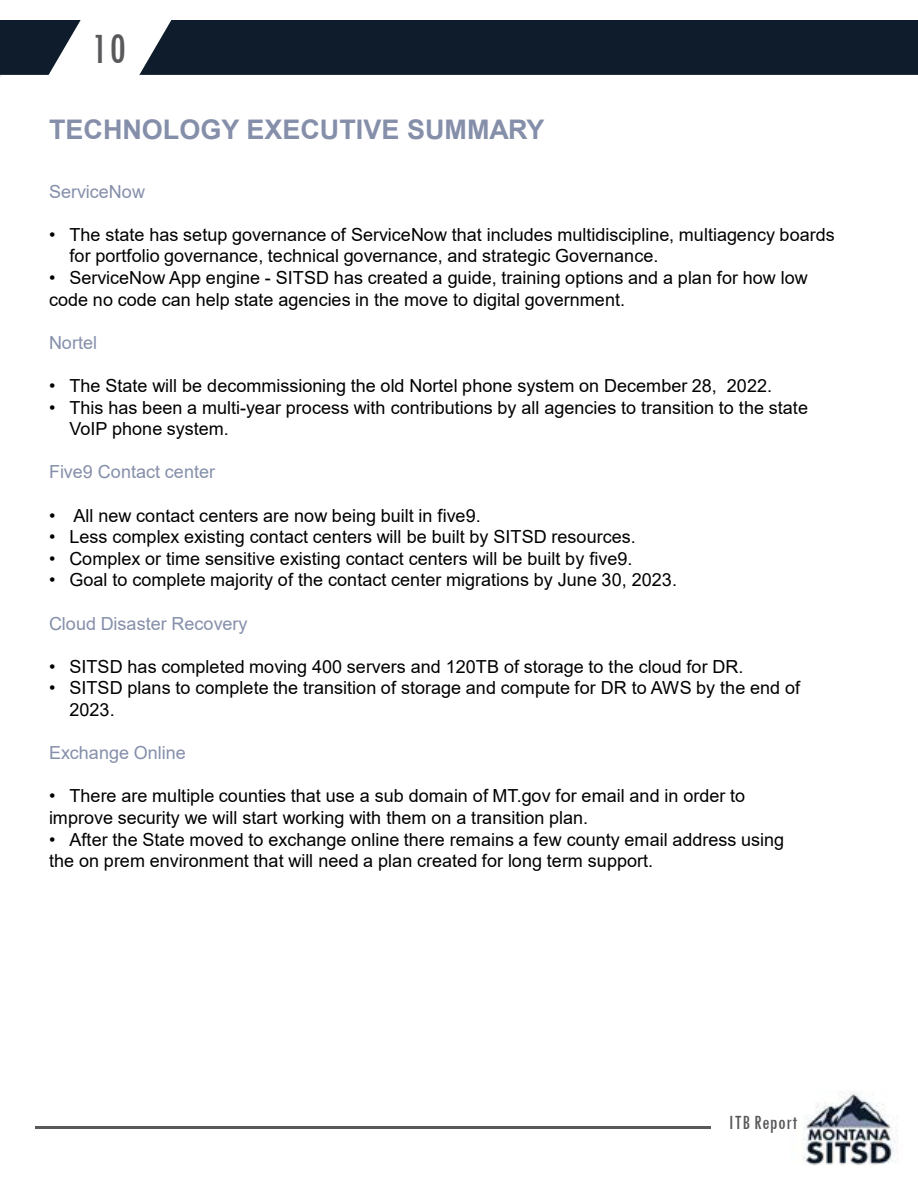
<style>
.page{position:relative;width:918px;height:1188px;background:#fff}
.page>*{position:absolute;margin:0;border:0;box-sizing:border-box;transform-origin:0 0}
.t1{font:condensed 45px "Tw Cen";color:#59595c}
.t2{font:700 27px "Arial";color:#858faa}
.t3{font:condensed 21px "Tw Cen";letter-spacing:.02em;color:#59595c}
.t4{font:18px/21.6px "Arial";letter-spacing:.005em;color:#000}
.t5{font:18px "Arial";color:#858faa}
</style>
<div class="page">
<div style="left:0;top:20px;width:918px;height:56px;background:#0f1c2c"></div>
<svg style="left:48px;top:20px;width:124px;height:55px"></svg>
<hr style="left:0;top:75px;width:918px;height:3px;background:#fff">
<hr style="left:35px;top:1126px;width:676px;height:3px;background:#59595c">
<img style="left:802px;top:1092px;width:95px;height:73px">
<p class="t1" style="left:91px;top:21px;width:36px">10</p>
<p class="t2" style="left:49px;top:110px;width:497px">TECHNOLOGY EXECUTIVE SUMMARY</p>
<p class="t5" style="left:49px;top:179px;width:97px">ServiceNow</p>
<p class="t4" style="left:69px;top:224px;width:767px;text-indent:-20px">• The state has setup governance of ServiceNow that includes multidiscipline, multiagency boards for portfolio governance, technical governance, and strategic Governance.</p>
<p class="t4" style="left:49px;top:267px;width:760px">• ServiceNow App engine - SITSD has created a guide, training options and a plan for how low</p>
<p class="t4" style="left:49px;top:288px;width:578px">code no code can help state agencies in the move to digital government.</p>
<p class="t5" style="left:49px;top:330px;width:50px">Nortel</p>
<p class="t4" style="left:49px;top:375px;width:725px">• The State will be decommissioning the old Nortel phone system on December 28, 2022.</p>
<p class="t4" style="left:69px;top:396px;width:740px;text-indent:-20px">• This has been a multi-year process with contributions by all agencies to transition to the state<br>VoIP phone system.</p>
<p class="t5" style="left:49px;top:460px;width:168px">Five9 Contact center</p>
<p class="t4" style="left:49px;top:504px;width:433px">• All new contact centers are now being built in five9.</p>
<p class="t4" style="left:49px;top:526px;width:588px">• Less complex existing contact centers will be built by SITSD resources.</p>
<p class="t4" style="left:49px;top:548px;width:585px">• Complex or time sensitive existing contact centers will be built by five9.</p>
<p class="t4" style="left:49px;top:569px;width:629px">• Goal to complete majority of the contact center migrations by June 30, 2023.</p>
<p class="t5" style="left:49px;top:611px;width:200px">Cloud Disaster Recovery</p>
<p class="t4" style="left:49px;top:656px;width:696px">• SITSD has completed moving 400 servers and 120TB of storage to the cloud for DR.</p>
<p class="t4" style="left:69px;top:677px;width:732px;text-indent:-20px">• SITSD plans to complete the transition of storage and compute for DR to AWS by the end of<br>2023.</p>
<p class="t5" style="left:49px;top:740px;width:138px">Exchange Online</p>
<p class="t4" style="left:49px;top:785px;width:698px">• There are multiple counties that use a sub domain of MT.gov for email and in order to</p>
<p class="t4" style="left:49px;top:807px;width:541px">improve security we will start working with them on a transition plan.</p>
<p class="t4" style="left:49px;top:828px;width:737px">• After the State moved to exchange online there remains a few county email address using</p>
<p class="t4" style="left:49px;top:850px;width:606px">the on prem environment that will need a plan created for long term support.</p>
<p class="t3" style="left:729px;top:1110px;width:70px">ITB Report</p>
</div>
